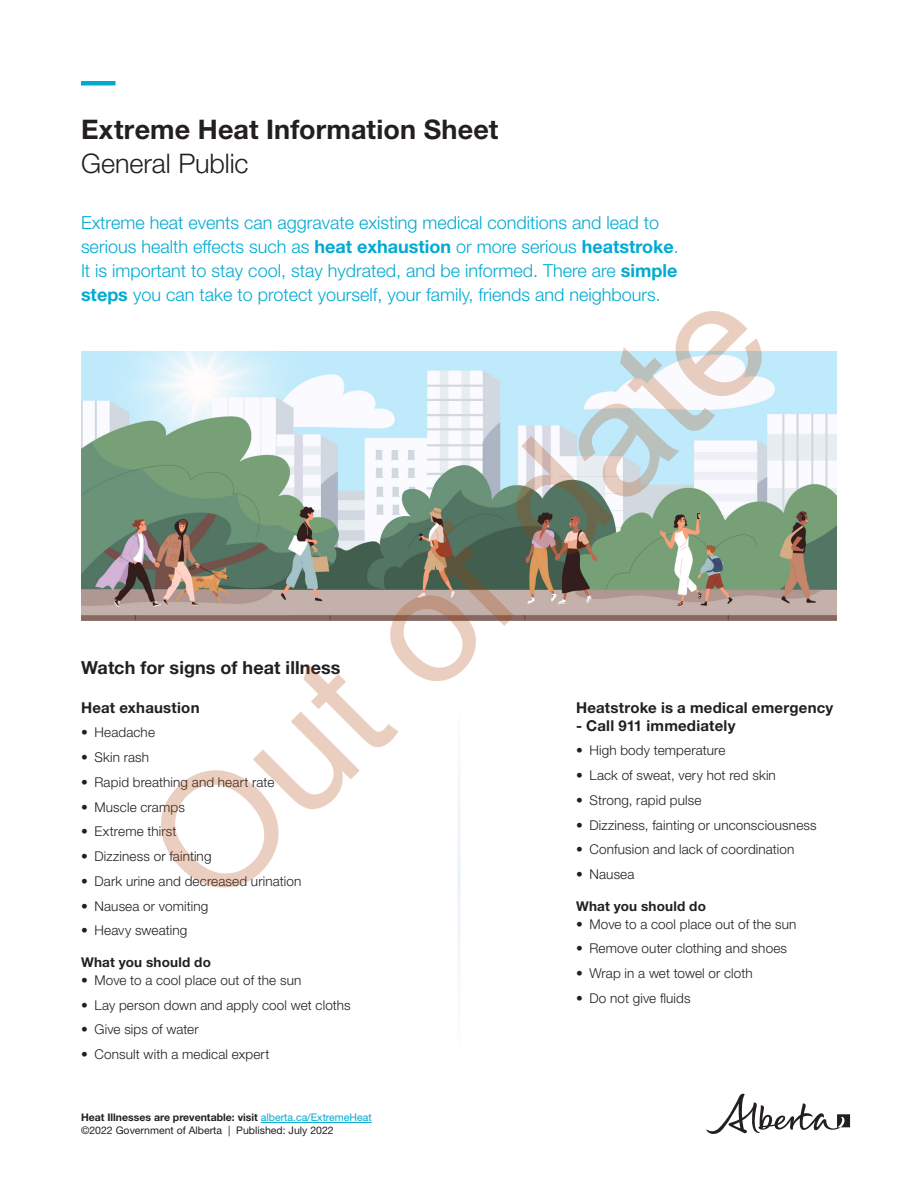
<style>
.page{position:relative;width:918px;height:1188px;background:#fff}
.page>*{position:absolute;margin:0;border:0;box-sizing:border-box;transform-origin:0 0}
.t1{font:160.95px "Arial";color:rgb(171 64 0/.25)}
.Header_1{font:700 27px "Helvetica Neue LT Std";letter-spacing:.005em;color:#231f20}
.Header_2{font:300 27px "Helvetica Neue LT Std";letter-spacing:-.005em;color:#231f20}
.Intro_Paragraph{font:300 18px/24px "Helvetica Neue LT Std";color:#00aad2}
.Subheading_2{font:700 18px "Helvetica Neue LT Std";letter-spacing:.005em;color:#231f20}
.Subheading_2-2{font:700 15px "Helvetica Neue LT Std";letter-spacing:.015em;color:#231f20}
.t2{font:300 13.5px "Helvetica Neue LT Std";letter-spacing:.01em;color:#231f20}
.Subheading_3{font:700 13.5px "Helvetica Neue LT Std";letter-spacing:.02em;color:#231f20}
.t3{font:700 10.5px "Helvetica Neue LT Std";color:#231f20}
.t4{font:10.5px "Helvetica Neue LT Std";color:#231f20}
.s1{font-weight:700}
.s2{font-weight:400;color:#00aad2}
</style>
<div class="page">
<hr style="left:261px;top:1122px;width:111px;height:1px;background:#00aad2">
<div style="left:81px;top:81px;width:35px;height:5px;background:#00aad2"></div>
<img style="left:81px;top:351px;width:756px;height:270px">
<svg style="left:706px;top:1093px;width:144px;height:41px"></svg>
<p class="Header_1" style="left:81px;top:112px;width:419px">Extreme Heat Information Sheet</p>
<p class="Header_2" style="left:81px;top:147px;width:169px">General Public</p>
<p class="Intro_Paragraph" style="left:81px;top:210px;width:599px">Extreme heat events can aggravate existing medical conditions and lead to serious health effects such as <span class="s1">heat exhaustion</span> or more serious <span class="s1">heatstroke</span>.<br>It is important to stay cool, stay hydrated, and be informed. There are <span class="s1">simple steps</span> you can take to protect yourself, your family, friends and neighbours.</p>
<h1 class="t1" style="left:98px;top:796px;width:798px;rotate:-45deg">Out of date</h1>
<p class="Subheading_2" style="left:81px;top:657px;width:261px">Watch for signs of heat illness</p>
<p class="Subheading_2-2" style="left:81px;top:698px;width:120px">Heat exhaustion</p>
<p class="t2" style="left:81px;top:724px;width:76px">• Headache</p>
<p class="t2" style="left:81px;top:749px;width:70px">• Skin rash</p>
<p class="t2" style="left:81px;top:774px;width:195px">• Rapid breathing and heart rate</p>
<p class="t2" style="left:81px;top:799px;width:105px">• Muscle cramps</p>
<p class="t2" style="left:81px;top:823px;width:97px">• Extreme thirst</p>
<p class="t2" style="left:81px;top:848px;width:132px">• Dizziness or fainting</p>
<p class="t2" style="left:81px;top:873px;width:222px">• Dark urine and decreased urination</p>
<p class="t2" style="left:81px;top:898px;width:129px">• Nausea or vomiting</p>
<p class="t2" style="left:81px;top:922px;width:108px">• Heavy sweating</p>
<p class="Subheading_3" style="left:81px;top:954px;width:132px">What you should do</p>
<p class="t2" style="left:81px;top:972px;width:222px">• Move to a cool place out of the sun</p>
<p class="t2" style="left:81px;top:997px;width:271px">• Lay person down and apply cool wet cloths</p>
<p class="t2" style="left:81px;top:1021px;width:119px">• Give sips of water</p>
<p class="t2" style="left:81px;top:1046px;width:190px">• Consult with a medical expert</p>
<p class="Subheading_2-2" style="left:576px;top:698px;width:259px">Heatstroke is a medical emergency</p>
<p class="Subheading_2-2" style="left:576px;top:716px;width:161px">- Call 911 immediately</p>
<p class="t2" style="left:576px;top:742px;width:151px">• High body temperature</p>
<p class="t2" style="left:576px;top:767px;width:201px">• Lack of sweat, very hot red skin</p>
<p class="t2" style="left:576px;top:792px;width:127px">• Strong, rapid pulse</p>
<p class="t2" style="left:576px;top:817px;width:242px">• Dizziness, fainting or unconsciousness</p>
<p class="t2" style="left:576px;top:841px;width:220px">• Confusion and lack of coordination</p>
<p class="t2" style="left:576px;top:866px;width:60px">• Nausea</p>
<p class="Subheading_3" style="left:576px;top:898px;width:132px">What you should do</p>
<p class="t2" style="left:576px;top:916px;width:222px">• Move to a cool place out of the sun</p>
<p class="t2" style="left:576px;top:940px;width:213px">• Remove outer clothing and shoes</p>
<p class="t2" style="left:576px;top:965px;width:178px">• Wrap in a wet towel or cloth</p>
<p class="t2" style="left:576px;top:990px;width:116px">• Do not give fluids</p>
<p class="t3" style="left:81px;top:1111px;width:292px">Heat Illnesses are preventable: visit <span class="s2">alberta.ca/ExtremeHeat</span></p>
<p class="t4" style="left:81px;top:1124px;width:254px">©2022 Government of Alberta | Published: July 2022</p>
</div>
